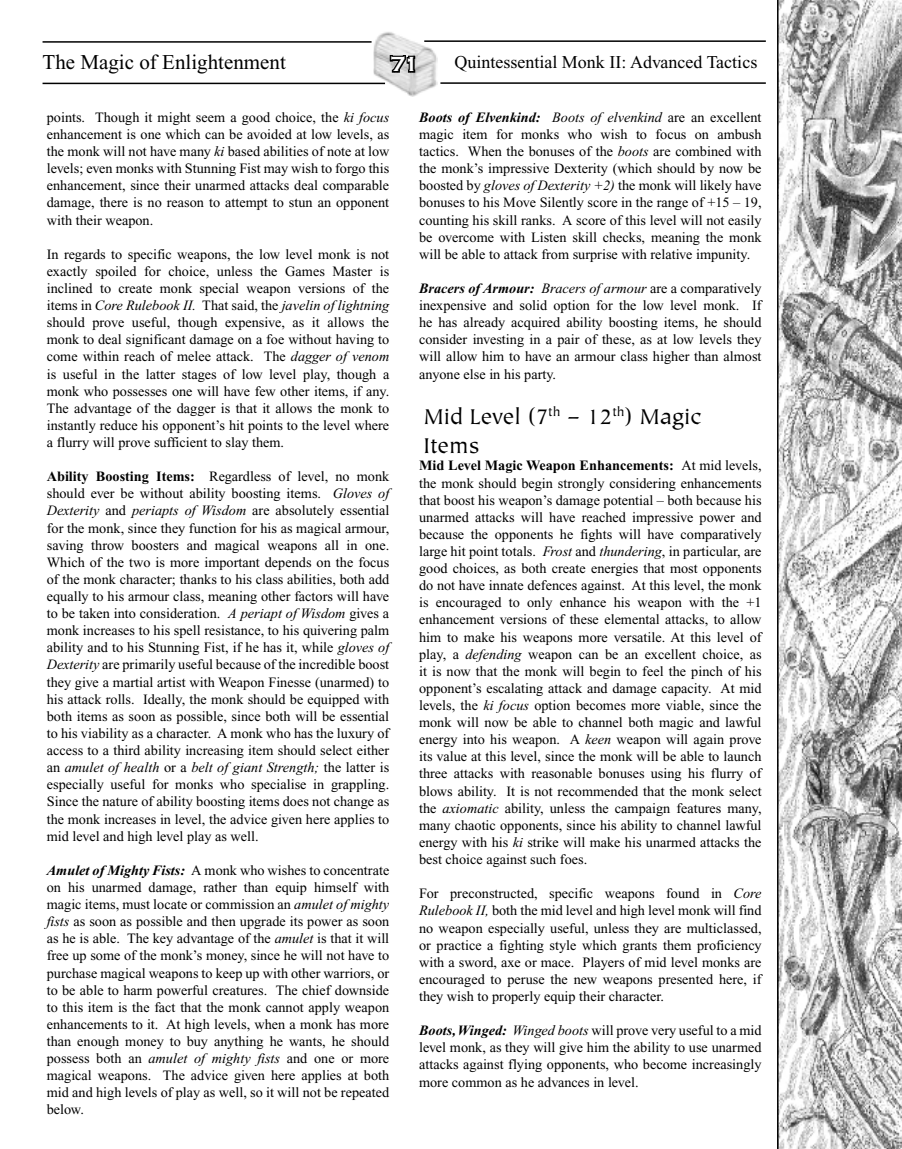
<style>
.page{position:relative;width:902px;height:1149px;background:#fff}
.page>*{position:absolute;margin:0;border:0;box-sizing:border-box;transform-origin:0 0}
.t1{font:24px/28.8px "Tiepolo";color:#000}
.t2{font:21px "Times New Roman";color:#000}
.t3{font:700 21px "Copperplate Gothic";color:#fff}
.t4{font:18px "Times New Roman";color:#000}
.t5{font:14.25px/17.1px "Times New Roman";color:#000;text-align:justify}
.s1{font-style:italic}
.s2{font-weight:700}
.s3{font-weight:700;font-style:italic}
</style>
<div class="page">
<img style="left:373px;top:32px;width:64px;height:65px">
<hr style="left:424px;top:40px;width:341px;height:2px;background:#000">
<hr style="left:440px;top:82px;width:325px;height:2px;background:#000">
<hr style="left:43px;top:83px;width:342px;height:1px;background:#000">
<hr style="left:43px;top:41px;width:328px;height:2px;background:#000">
<svg style="left:387px;top:53px;width:30px;height:22px"></svg>
<svg style="left:777px;top:0;width:124px;height:1148px"></svg>
<h2 class="t2" style="left:43px;top:51px;width:245px">The Magic of Enlightenment</h2>
<h2 class="t3" style="left:390px;top:53px;width:30px">71</h2>
<p class="t4" style="left:454px;top:52px;width:304px">Quintessential Monk II: Advanced Tactics</p>
<p class="t5" style="left:47px;top:108px;width:344px">points. Though it might seem a good choice, the <span class="s1">ki focus </span>enhancement is one which can be avoided at low levels, as the monk will not have many <span class="s1">ki</span> based abilities of note at low levels; even monks with Stunning Fist may wish to forgo this enhancement, since their unarmed attacks deal comparable damage, there is no reason to attempt to stun an opponent with their weapon.</p>
<p class="t5" style="left:47px;top:245px;width:344px">In regards to specific weapons, the low level monk is not exactly spoiled for choice, unless the Games Master is inclined to create monk special weapon versions of the items in <span class="s1">Core Rulebook II.</span> That said, the <span class="s1">javelin of lightning </span>should prove useful, though expensive, as it allows the monk to deal significant damage on a foe without having to come within reach of melee attack. The <span class="s1">dagger of venom </span>is useful in the latter stages of low level play, though a monk who possesses one will have few other items, if any.<br>The advantage of the dagger is that it allows the monk to instantly reduce his opponent’s hit points to the level where a flurry will prove sufficient to slay them.</p>
<p class="t5" style="left:47px;top:468px;width:344px"><span class="s2">Ability Boosting Items:</span> Regardless of level, no monk should ever be without ability boosting items. <span class="s1">Gloves of Dexterity</span> and <span class="s1">periapts of Wisdom</span> are absolutely essential for the monk, since they function for his as magical armour, saving throw boosters and magical weapons all in one.<br>Which of the two is more important depends on the focus of the monk character; thanks to his class abilities, both add equally to his armour class, meaning other factors will have to be taken into consideration. <span class="s1">A periapt of Wisdom</span> gives a monk increases to his spell resistance, to his quivering palm ability and to his Stunning Fist, if he has it, while <span class="s1">gloves of Dexterity</span> are primarily useful because of the incredible boost they give a martial artist with Weapon Finesse (unarmed) to his attack rolls. Ideally, the monk should be equipped with both items as soon as possible, since both will be essential to his viability as a character. A monk who has the luxury of access to a third ability increasing item should select either an <span class="s1">amulet of health</span> or a <span class="s1">belt of giant Strength;</span> the latter is especially useful for monks who specialise in grappling.<br>Since the nature of ability boosting items does not change as the monk increases in level, the advice given here applies to mid level and high level play as well.</p>
<p class="t5" style="left:47px;top:861px;width:344px"><span class="s3">Amulet of Mighty Fists:</span> A monk who wishes to concentrate on his unarmed damage, rather than equip himself with magic items, must locate or commission an <span class="s1">amulet of mighty fists</span> as soon as possible and then upgrade its power as soon as he is able. The key advantage of the <span class="s1">amulet</span> is that it will free up some of the monk’s money, since he will not have to purchase magical weapons to keep up with other warriors, or to be able to harm powerful creatures. The chief downside to this item is the fact that the monk cannot apply weapon enhancements to it. At high levels, when a monk has more than enough money to buy anything he wants, he should possess both an <span class="s1">amulet of mighty fists</span> and one or more magical weapons. The advice given here applies at both mid and high levels of play as well, so it will not be repeated below.</p>
<p class="t5" style="left:419px;top:108px;width:344px"><span class="s3">Boots of Elvenkind:</span> <span class="s1">Boots of elvenkind</span> are an excellent magic item for monks who wish to focus on ambush tactics. When the bonuses of the <span class="s1">boots</span> are combined with the monk’s impressive Dexterity (which should by now be boosted by <span class="s1">gloves of Dexterity +2)</span> the monk will likely have bonuses to his Move Silently score in the range of +15 – 19, counting his skill ranks. A score of this level will not easily be overcome with Listen skill checks, meaning the monk will be able to attack from surprise with relative impunity.</p>
<p class="t5" style="left:419px;top:279px;width:344px"><span class="s3">Bracers of Armour:</span> <span class="s1">Bracers of armour</span> are a comparatively inexpensive and solid option for the low level monk. If he has already acquired ability boosting items, he should consider investing in a pair of these, as at low levels they will allow him to have an armour class higher than almost anyone else in his party.</p>
<h1 class="t1" style="left:423px;top:403px;width:280px">Mid Level (7<sup>th</sup> – 12<sup>th</sup>) Magic<br>Items</h1>
<p class="t5" style="left:419px;top:457px;width:344px"><span class="s2">Mid Level Magic Weapon Enhancements:</span> At mid levels, the monk should begin strongly considering enhancements that boost his weapon’s damage potential – both because his unarmed attacks will have reached impressive power and because the opponents he fights will have comparatively large hit point totals. <span class="s1">Frost</span> and <span class="s1">thundering</span>, in particular, are good choices, as both create energies that most opponents do not have innate defences against. At this level, the monk is encouraged to only enhance his weapon with the +1 enhancement versions of these elemental attacks, to allow him to make his weapons more versatile. At this level of play, a <span class="s1">defending</span> weapon can be an excellent choice, as it is now that the monk will begin to feel the pinch of his opponent’s escalating attack and damage capacity. At mid levels, the <span class="s1">ki focus</span> option becomes more viable, since the monk will now be able to channel both magic and lawful energy into his weapon. A <span class="s1">keen</span> weapon will again prove its value at this level, since the monk will be able to launch three attacks with reasonable bonuses using his flurry of blows ability. It is not recommended that the monk select the <span class="s1">axiomatic</span> ability, unless the campaign features many, many chaotic opponents, since his ability to channel lawful energy with his <span class="s1">ki</span> strike will make his unarmed attacks the best choice against such foes.</p>
<p class="t5" style="left:419px;top:884px;width:344px">For preconstructed, specific weapons found in <span class="s1">Core Rulebook II,</span> both the mid level and high level monk will find no weapon especially useful, unless they are multiclassed, or practice a fighting style which grants them proficiency with a sword, axe or mace. Players of mid level monks are encouraged to peruse the new weapons presented here, if they wish to properly equip their character.</p>
<p class="t5" style="left:419px;top:1021px;width:344px"><span class="s3">Boots, Winged:</span> <span class="s1">Winged boots</span> will prove very useful to a mid level monk, as they will give him the ability to use unarmed attacks against flying opponents, who become increasingly more common as he advances in level.</p>
</div>
